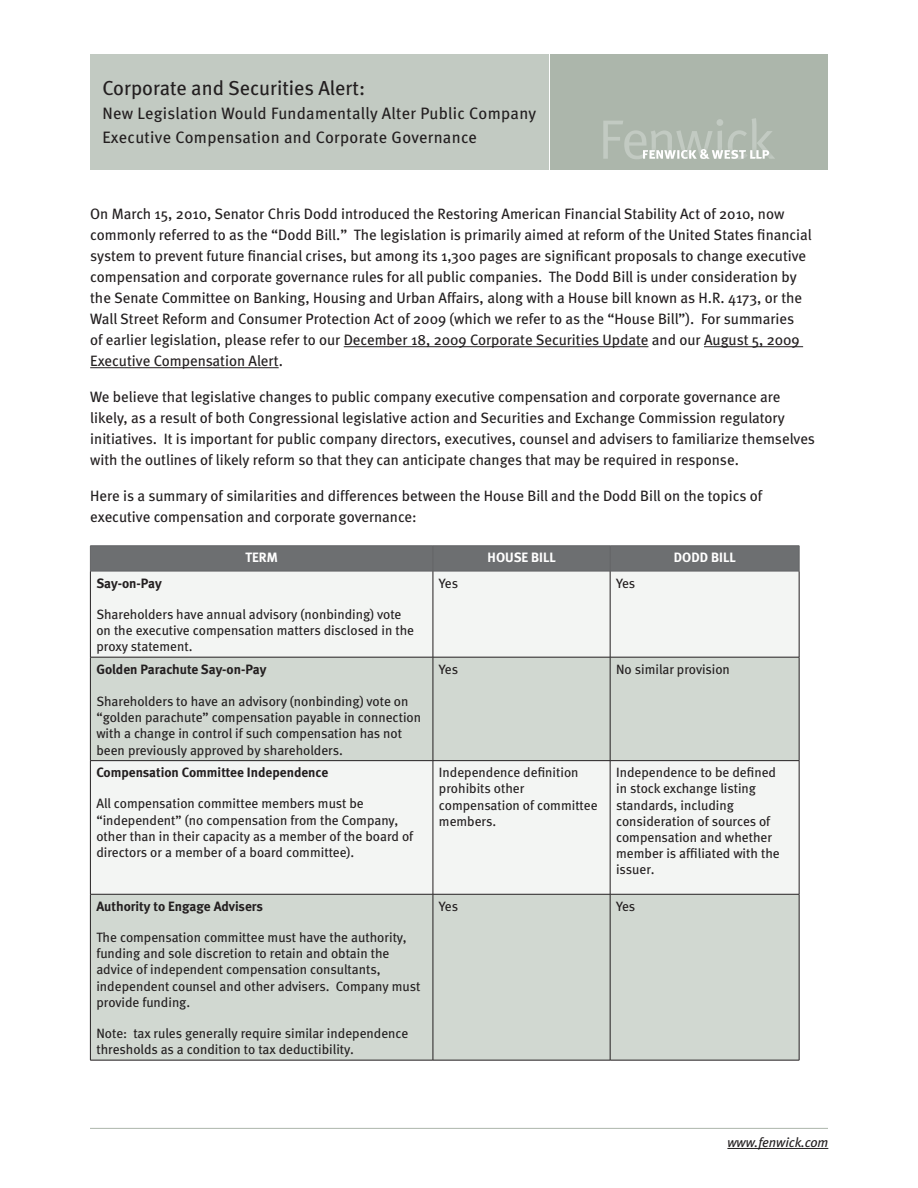
<style>
.page{position:relative;width:918px;height:1188px;background:#fff}
.page>*{position:absolute;margin:0;border:0;box-sizing:border-box;transform-origin:0 0}
.t1{font:20.25px "Meta";color:#231f20}
.t2{font:16.5px/24px "Meta";letter-spacing:.02em;color:#231f20}
.t3{font:15px/21px "Meta";color:#231f20}
.t4{font:13.5px/16.2px "Meta";color:#231f20}
.t5{font:700 13.5px "Meta";color:#231f20}
.t6{font:700 13.5px "Meta";color:#fff}
.t7{font:italic 13.5px "Meta";color:#231f20}
</style>
<div class="page">
<div style="left:550px;top:54px;width:278px;height:116px;background:#acb6ab"></div>
<div style="left:90px;top:54px;width:459px;height:116px;background:#c2cac2"></div>
<svg style="left:603px;top:118px;width:172px;height:41px"></svg>
<hr style="left:90px;top:1128px;width:738px;height:1px;background:#acb6ab">
<hr style="left:344px;top:346px;width:304px;height:1px;background:#231f20">
<hr style="left:704px;top:346px;width:99px;height:1px;background:#231f20">
<hr style="left:90px;top:367px;width:189px;height:1px;background:#231f20">
<div style="left:91px;top:572px;width:708px;height:85px;background:#f3f5f3"></div>
<svg style="left:91px;top:658px;width:708px;height:402px;fill:#d1d8d1"></svg>
<div style="left:90px;top:546px;width:710px;height:25px;background:#6d6f71"></div>
<hr style="left:90px;top:571px;width:343px;height:1px;background:#636466">
<hr style="left:433px;top:571px;width:177px;height:1px;background:#636466">
<hr style="left:610px;top:571px;width:189px;height:1px;background:#636466">
<hr style="left:90px;top:571px;width:1px;height:86px;background:#231f20">
<hr style="left:433px;top:571px;width:1px;height:86px;background:#231f20">
<hr style="left:610px;top:571px;width:1px;height:86px;background:#231f20">
<hr style="left:799px;top:571px;width:1px;height:86px;background:#231f20">
<hr style="left:90px;top:657px;width:343px;height:1px;background:#231f20">
<hr style="left:90px;top:657px;width:1px;height:103px;background:#231f20">
<hr style="left:433px;top:657px;width:177px;height:1px;background:#231f20">
<hr style="left:433px;top:657px;width:1px;height:103px;background:#231f20">
<hr style="left:610px;top:657px;width:189px;height:1px;background:#231f20">
<hr style="left:610px;top:657px;width:1px;height:103px;background:#231f20">
<hr style="left:799px;top:657px;width:1px;height:103px;background:#231f20">
<hr style="left:90px;top:760px;width:343px;height:1px;background:#231f20">
<hr style="left:90px;top:761px;width:1px;height:133px;background:#231f20">
<hr style="left:433px;top:760px;width:177px;height:1px;background:#231f20">
<hr style="left:433px;top:761px;width:1px;height:133px;background:#231f20">
<hr style="left:610px;top:760px;width:189px;height:1px;background:#231f20">
<hr style="left:610px;top:761px;width:1px;height:133px;background:#231f20">
<hr style="left:799px;top:761px;width:1px;height:133px;background:#231f20">
<hr style="left:90px;top:894px;width:343px;height:1px;background:#231f20">
<hr style="left:90px;top:894px;width:1px;height:166px;background:#231f20">
<hr style="left:433px;top:894px;width:177px;height:1px;background:#231f20">
<hr style="left:433px;top:894px;width:1px;height:166px;background:#231f20">
<hr style="left:610px;top:894px;width:189px;height:1px;background:#231f20">
<hr style="left:610px;top:894px;width:1px;height:166px;background:#231f20">
<hr style="left:799px;top:894px;width:1px;height:166px;background:#231f20">
<hr style="left:90px;top:1060px;width:343px;height:1px;background:#231f20">
<hr style="left:433px;top:1060px;width:177px;height:1px;background:#231f20">
<hr style="left:610px;top:1060px;width:189px;height:1px;background:#231f20">
<hr style="left:727px;top:1148px;width:101px;height:1px;background:#231f20">
<h1 class="t1" style="left:102px;top:76px;width:264px">Corporate and Securities Alert:</h1>
<p class="t2" style="left:102px;top:101px;width:435px">New Legislation Would Fundamentally Alter Public Company<br>Executive Compensation and Corporate Governance</p>
<p class="t3" style="left:90px;top:203px;width:723px">On March 15, 2010, Senator Chris Dodd introduced the Restoring American Financial Stability Act of 2010, now commonly referred to as the “Dodd Bill.” The legislation is primarily aimed at reform of the United States financial system to prevent future financial crises, but among its 1,300 pages are significant proposals to change executive compensation and corporate governance rules for all public companies. The Dodd Bill is under consideration by the Senate Committee on Banking, Housing and Urban Affairs, along with a House bill known as H.R. 4173, or the Wall Street Reform and Consumer Protection Act of 2009 (which we refer to as the “House Bill”). For summaries<br>of earlier legislation, please refer to our December 18, 2009 Corporate Securities Update and our August 5, 2009<br>Executive Compensation Alert.</p>
<p class="t3" style="left:90px;top:386px;width:726px">We believe that legislative changes to public company executive compensation and corporate governance are likely, as a result of both Congressional legislative action and Securities and Exchange Commission regulatory initiatives. It is important for public company directors, executives, counsel and advisers to familiarize themselves with the outlines of likely reform so that they can anticipate changes that may be required in response.</p>
<p class="t3" style="left:90px;top:485px;width:674px">Here is a summary of similarities and differences between the House Bill and the Dodd Bill on the topics of executive compensation and corporate governance:</p>
<p class="t6" style="left:246px;top:550px;width:34px">TERM</p>
<p class="t6" style="left:488px;top:550px;width:70px">HOUSE BILL</p>
<p class="t6" style="left:674px;top:550px;width:63px">DODD BILL</p>
<p class="t5" style="left:96px;top:575px;width:67px">Say-on-Pay</p>
<p class="t4" style="left:96px;top:606px;width:319px">Shareholders have annual advisory (nonbinding) vote on the executive compensation matters disclosed in the proxy statement.</p>
<p class="t4" style="left:439px;top:575px;width:21px">Yes</p>
<p class="t4" style="left:616px;top:575px;width:21px">Yes</p>
<p class="t5" style="left:96px;top:661px;width:172px">Golden Parachute Say-on-Pay</p>
<p class="t4" style="left:96px;top:693px;width:326px">Shareholders to have an advisory (nonbinding) vote on “golden parachute” compensation payable in connection with a change in control if such compensation has not been previously approved by shareholders.</p>
<p class="t5" style="left:96px;top:764px;width:233px">Compensation Committee Independence</p>
<p class="t4" style="left:96px;top:795px;width:318px">All compensation committee members must be “independent” (no compensation from the Company, other than in their capacity as a member of the board of directors or a member of a board committee).</p>
<p class="t5" style="left:96px;top:898px;width:168px">Authority to Engage Advisers</p>
<p class="t4" style="left:96px;top:929px;width:326px">The compensation committee must have the authority, funding and sole discretion to retain and obtain the advice of independent compensation consultants, independent counsel and other advisers. Company must provide funding.</p>
<p class="t4" style="left:96px;top:1025px;width:313px">Note: tax rules generally require similar independence thresholds as a condition to tax deductibility.</p>
<p class="t4" style="left:439px;top:661px;width:21px">Yes</p>
<p class="t4" style="left:616px;top:661px;width:115px">No similar provision</p>
<p class="t4" style="left:439px;top:764px;width:160px">Independence definition prohibits other compensation of committee members.</p>
<p class="t4" style="left:616px;top:764px;width:165px">Independence to be defined in stock exchange listing standards, including consideration of sources of compensation and whether member is affiliated with the issuer.</p>
<p class="t4" style="left:439px;top:898px;width:21px">Yes</p>
<p class="t4" style="left:616px;top:898px;width:21px">Yes</p>
<p class="t7" style="left:727px;top:1134px;width:102px">www.fenwick.com</p>
</div>
